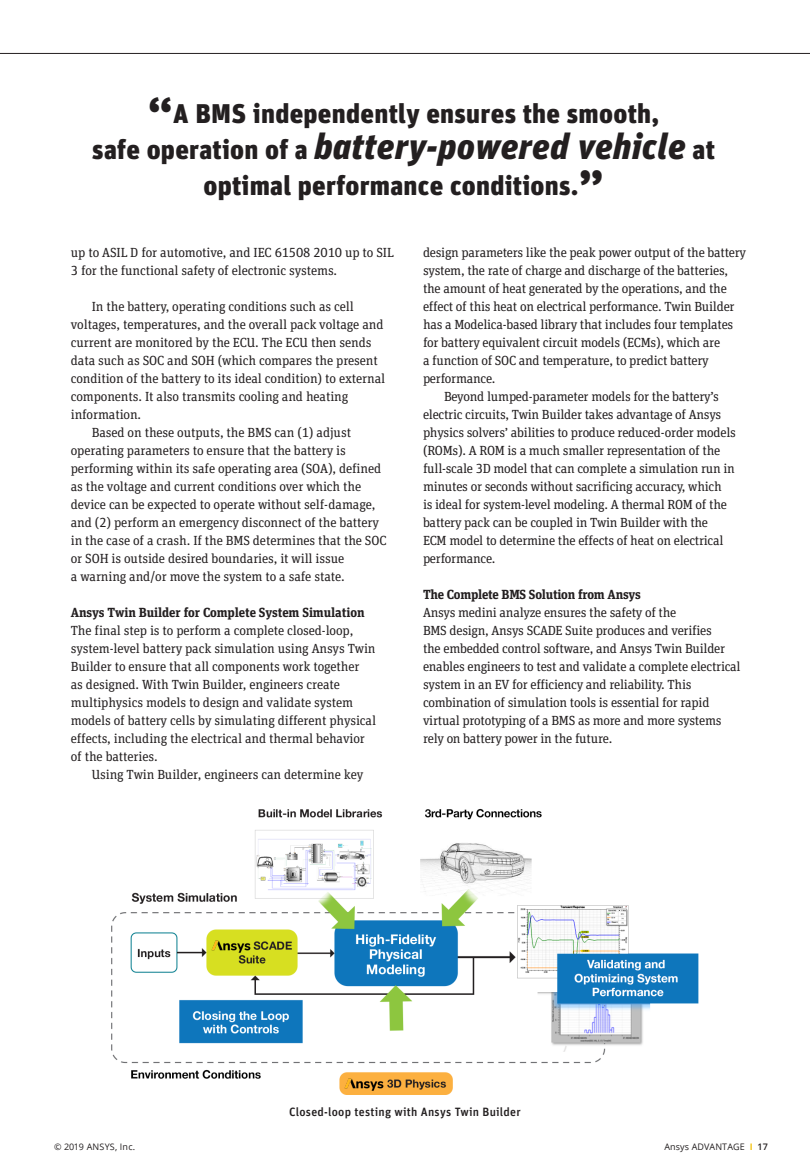
<style>
.page{position:relative;width:810px;height:1175px;background:#fff}
.page>*{position:absolute;margin:0;border:0;box-sizing:border-box;transform-origin:0 0}
.t1{font:italic 900 36px "FF Unit Pro";letter-spacing:.01em;color:#231f20}
.t2{font:900 27px "FF Unit Pro";letter-spacing:.01em;color:#231f20}
.t3{font:13.2px/18px "FF Unit Slab Pro";letter-spacing:-.02em;color:#231f20}
.t4{font:700 13.2px "FF Unit Slab Pro";letter-spacing:-.01em;color:#231f20}
.t5{font:500 12px "FF Unit Pro";letter-spacing:.02em;color:#231f20}
.t6{font:9px "Open Sans";letter-spacing:.01em;color:#231f20}
.s1{font-size:48px}
.s2{font-style:normal;font-size:27px}
.s3{font-weight:700;color:#f3c314}
.s4{font-weight:600}
</style>
<div class="page">
<img style="left:111px;top:808px;width:588px;height:287px">
<div style="left:346px;top:1075px;width:41px;height:16px;background:#fcb040"></div>
<hr style="left:0;top:53px;width:810px;height:1px;background:#231f20">
<img style="left:343px;top:1063px;width:42px;height:32px">
<img style="left:210px;top:925px;width:42px;height:42px">
<p class="t2" style="left:148px;top:93px;width:513px"><span class="s1">“</span>A BMS independently ensures the smooth,</p>
<p class="t1" style="left:92px;top:119px;width:624px"><span class="s2">safe operation of a</span> battery-powered vehicle <span class="s2">at</span></p>
<p class="t2" style="left:203px;top:165px;width:402px">optimal performance conditions.<span class="s1">”</span></p>
<p class="t3" style="left:71px;top:243px;width:324px">up to ASIL D for automotive, and IEC 61508 2010 up to SIL<br>3 for the functional safety of electronic systems.</p>
<p class="t3" style="left:71px;top:297px;width:316px;text-indent:21px">In the battery, operating conditions such as cell voltages, temperatures, and the overall pack voltage and current are monitored by the ECU. The ECU then sends data such as SOC and SOH (which compares the present condition of the battery to its ideal condition) to external components. It also transmits cooling and heating information.</p>
<p class="t3" style="left:71px;top:423px;width:317px;text-indent:21px">Based on these outputs, the BMS can (1) adjust operating parameters to ensure that the battery is performing within its safe operating area (SOA), defined as the voltage and current conditions over which the device can be expected to operate without self-damage, and (2) perform an emergency disconnect of the battery in the case of a crash. If the BMS determines that the SOC or SOH is outside desired boundaries, it will issue<br>a warning and/or move the system to a safe state.</p>
<p class="t4" style="left:71px;top:603px;width:295px">Ansys Twin Builder for Complete System Simulation</p>
<p class="t3" style="left:71px;top:621px;width:307px">The final step is to perform a complete closed-loop, system-level battery pack simulation using Ansys Twin Builder to ensure that all components work together<br>as designed. With Twin Builder, engineers create multiphysics models to design and validate system models of battery cells by simulating different physical effects, including the electrical and thermal behavior of the batteries.</p>
<p class="t3" style="left:92px;top:765px;width:273px">Using Twin Builder, engineers can determine key</p>
<p class="t3" style="left:423px;top:243px;width:325px">design parameters like the peak power output of the battery system, the rate of charge and discharge of the batteries, the amount of heat generated by the operations, and the effect of this heat on electrical performance. Twin Builder has a Modelica-based library that includes four templates for battery equivalent circuit models (ECMs), which are<br>a function of SOC and temperature, to predict battery performance.</p>
<p class="t3" style="left:423px;top:387px;width:315px;text-indent:21px">Beyond lumped-parameter models for the battery’s electric circuits, Twin Builder takes advantage of Ansys physics solvers’ abilities to produce reduced-order models (ROMs). A ROM is a much smaller representation of the full-scale 3D model that can complete a simulation run in minutes or seconds without sacrificing accuracy, which<br>is ideal for system-level modeling. A thermal ROM of the battery pack can be coupled in Twin Builder with the<br>ECM model to determine the effects of heat on electrical performance.</p>
<p class="t4" style="left:423px;top:585px;width:219px">The Complete BMS Solution from Ansys</p>
<p class="t3" style="left:423px;top:603px;width:319px">Ansys medini analyze ensures the safety of the<br>BMS design, Ansys SCADE Suite produces and verifies<br>the embedded control software, and Ansys Twin Builder enables engineers to test and validate a complete electrical system in an EV for efficiency and reliability. This combination of simulation tools is essential for rapid virtual prototyping of a BMS as more and more systems rely on battery power in the future.</p>
<p class="t5" style="left:289px;top:1102px;width:233px">Closed-loop testing with Ansys Twin Builder</p>
<p class="t6" style="left:54px;top:1140px;width:83px">© 2019 ANSYS, Inc.</p>
<p class="t6" style="left:664px;top:1140px;width:105px">Ansys ADVANTAGE <span class="s3">I</span> <span class="s4">17</span></p>
</div>
